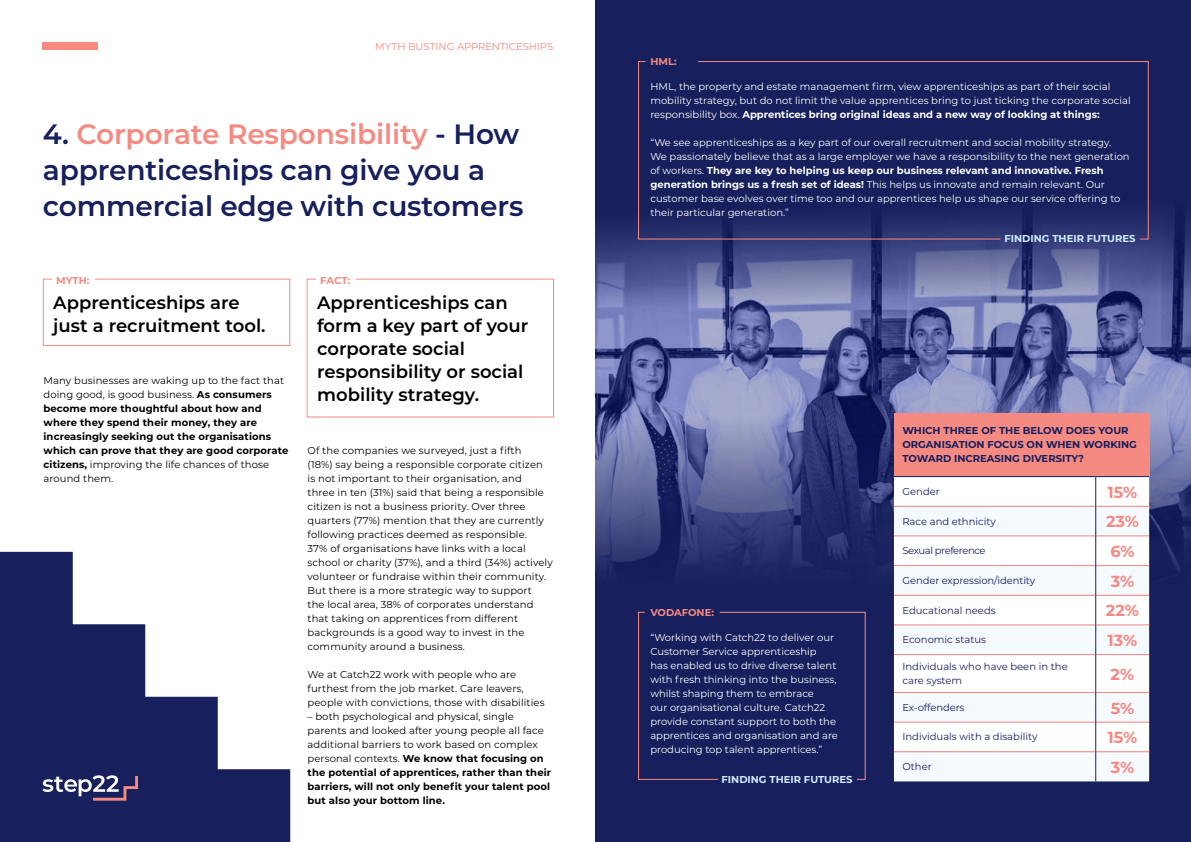
<style>
.page{position:relative;width:1191px;height:842px;background:#fff}
.page>*{position:absolute;margin:0;border:0;box-sizing:border-box;transform-origin:0 0}
.t1{font:600 28px/36px "Montserrat";letter-spacing:-.005em;color:#171f5c}
.t2{font:600 18px/23px "Montserrat";color:#000}
.t3{font:700 16px "Montserrat";color:#f58a82}
.t4{font:10px/14px "Montserrat";color:#fff}
.t5{font:10px/14px "Montserrat";letter-spacing:.01em;color:#000}
.t6{font:700 10px/14px "Montserrat";letter-spacing:.01em;color:#000}
.t7{font:10px/14px "Montserrat";color:#171f5c}
.t8{font:700 10px/14px "Montserrat";color:#171f5c}
.t9{font:700 10px "Montserrat";color:#d1ecff}
.t10{font:10px "Montserrat";color:#f58a82}
.t11{font:700 10px "Montserrat";color:#f58a82}
.t12{font:10px "Montserrat";letter-spacing:-.04em;color:#171f5c}
.s1{color:#f58a82}
.s2{font-weight:400}
.s3{font-weight:700}
</style>
<div class="page">
<svg style="left:0;top:552px;width:290px;height:290px;fill:#171f5c"></svg>
<div style="left:595px;top:0;width:596px;height:842px;background:#171f5c"></div>
<img style="left:595px;top:219px;width:596px;height:423px">
<svg style="left:637px;top:61px;width:60px;height:179px"></svg>
<svg style="left:697px;top:61px;width:452px;height:179px"></svg>
<div style="left:894px;top:413px;width:255px;height:64px;background:#f58a82"></div>
<svg style="left:894px;top:477px;width:255px;height:29px;fill:#fff"></svg>
<svg style="left:894px;top:507px;width:255px;height:274px;fill:#f4faff"></svg>
<hr style="left:894px;top:506px;width:201px;height:1px;background:#f58a82">
<hr style="left:1096px;top:506px;width:53px;height:1px;background:#f58a82">
<hr style="left:894px;top:535px;width:201px;height:1px;background:#f58a82">
<hr style="left:1096px;top:535px;width:53px;height:1px;background:#f58a82">
<hr style="left:894px;top:565px;width:201px;height:1px;background:#f58a82">
<hr style="left:1096px;top:565px;width:53px;height:1px;background:#f58a82">
<hr style="left:894px;top:595px;width:201px;height:1px;background:#f58a82">
<hr style="left:1096px;top:595px;width:53px;height:1px;background:#f58a82">
<hr style="left:894px;top:624px;width:201px;height:1px;background:#f58a82">
<hr style="left:1096px;top:624px;width:53px;height:1px;background:#f58a82">
<hr style="left:894px;top:654px;width:201px;height:1px;background:#f58a82">
<hr style="left:1096px;top:654px;width:53px;height:1px;background:#f58a82">
<hr style="left:894px;top:692px;width:201px;height:1px;background:#f58a82">
<hr style="left:1096px;top:692px;width:53px;height:1px;background:#f58a82">
<hr style="left:894px;top:722px;width:201px;height:1px;background:#f58a82">
<hr style="left:1096px;top:722px;width:53px;height:1px;background:#f58a82">
<hr style="left:894px;top:751px;width:201px;height:1px;background:#f58a82">
<hr style="left:1096px;top:751px;width:53px;height:1px;background:#f58a82">
<hr style="left:894px;top:476px;width:201px;height:1px;background:#171f5c">
<hr style="left:1095px;top:476px;width:54px;height:1px;background:#171f5c">
<svg style="left:1095px;top:477px;width:1px;height:29px"></svg>
<hr style="left:1095px;top:506px;width:1px;height:30px;background:#171f5c">
<hr style="left:1095px;top:536px;width:1px;height:30px;background:#171f5c">
<svg style="left:1095px;top:566px;width:1px;height:29px"></svg>
<hr style="left:1095px;top:595px;width:1px;height:30px;background:#171f5c">
<hr style="left:1095px;top:625px;width:1px;height:30px;background:#171f5c">
<hr style="left:1095px;top:655px;width:1px;height:37px;background:#171f5c">
<hr style="left:1095px;top:692px;width:1px;height:30px;background:#171f5c">
<hr style="left:1095px;top:722px;width:1px;height:30px;background:#171f5c">
<svg style="left:1095px;top:752px;width:1px;height:29px"></svg>
<div style="left:43px;top:279px;width:247px;height:67px;border:1px solid #f58a82"></div>
<div style="left:53px;top:273px;width:42px;height:17px;background:#fff"></div>
<div style="left:307px;top:279px;width:247px;height:138px;border:1px solid #f58a82"></div>
<div style="left:316px;top:273px;width:40px;height:17px;background:#fff"></div>
<div style="left:43px;top:43px;width:55px;height:7px;background:#f58a82"></div>
<svg style="left:43px;top:775px;width:95px;height:26px"></svg>
<svg style="left:637px;top:611px;width:229px;height:169px"></svg>
<div style="left:718px;top:773px;width:138px;height:18px;background:#171f5c"></div>
<p class="t10" style="left:375px;top:40px;width:180px">MYTH BUSTING APPRENTICESHIPS</p>
<h1 class="t1" style="left:43px;top:115px;width:482px">4. <span class="s1">Corporate Responsibility</span> - How apprenticeships can give you a commercial edge with customers</h1>
<p class="t11" style="left:56px;top:273px;width:35px">MYTH:</p>
<h2 class="t2" style="left:53px;top:290px;width:214px">Apprenticeships are just a recruitment tool.</h2>
<p class="t6" style="left:44px;top:373px;width:246px"><span class="s2">Many businesses are waking up to the fact that doing good, is good business.</span> As consumers become more thoughtful about how and where they spend their money, they are increasingly seeking out the organisations which can prove that they are good corporate citizens, <span class="s2">improving the life chances of those around them.</span></p>
<p class="t11" style="left:320px;top:273px;width:32px">FACT:</p>
<h2 class="t2" style="left:317px;top:290px;width:213px">Apprenticeships can form a key part of your corporate social responsibility or social mobility strategy.</h2>
<p class="t5" style="left:307px;top:443px;width:247px">Of the companies we surveyed, just a fifth<br>(18%) say being a responsible corporate citizen is not important to their organisation, and<br>three in ten (31%) said that being a responsible citizen is not a business priority. Over three quarters (77%) mention that they are currently following practices deemed as responsible.<br>37% of organisations have links with a local school or charity (37%), and a third (34%) actively volunteer or fundraise within their community.<br>But there is a more strategic way to support<br>the local area, 38% of corporates understand that taking on apprentices from different backgrounds is a good way to invest in the community around a business.</p>
<p class="t5" style="left:307px;top:667px;width:238px">We at Catch22 work with people who are furthest from the job market. Care leavers, people with convictions, those with disabilities</p>
<p class="t5" style="left:307px;top:709px;width:245px">– both psychological and physical, single parents and looked after young people all face additional barriers to work based on complex personal contexts. <span class="s3">We know that focusing on the potential of apprentices, rather than their barriers, will not only benefit your talent pool but also your bottom line.</span></p>
<p class="t11" style="left:650px;top:54px;width:28px">HML:</p>
<p class="t4" style="left:650px;top:79px;width:482px">HML, the property and estate management firm, view apprenticeships as part of their social mobility strategy, but do not limit the value apprentices bring to just ticking the corporate social responsibility box. <span class="s3">Apprentices bring original ideas and a new way of looking at things:</span></p>
<p class="t4" style="left:650px;top:135px;width:481px">“We see apprenticeships as a key part of our overall recruitment and social mobility strategy.<br>We passionately believe that as a large employer we have a responsibility to the next generation of workers. <span class="s3">They are key to helping us keep our business relevant and innovative. Fresh generation brings us a fresh set of ideas!</span> This helps us innovate and remain relevant. Our customer base evolves over time too and our apprentices help us shape our service offering to their particular generation.”</p>
<p class="t9" style="left:1004px;top:231px;width:132px">FINDING THEIR FUTURES</p>
<p class="t11" style="left:650px;top:605px;width:65px">VODAFONE:</p>
<p class="t4" style="left:650px;top:630px;width:189px">“Working with Catch22 to deliver our Customer Service apprenticeship<br>has enabled us to drive diverse talent with fresh thinking into the business, whilst shaping them to embrace<br>our organisational culture. Catch22 provide constant support to both the apprentices and organisation and are producing top talent apprentices.”</p>
<p class="t9" style="left:721px;top:772px;width:132px">FINDING THEIR FUTURES</p>
<p class="t8" style="left:902px;top:423px;width:236px">WHICH THREE OF THE BELOW DOES YOUR<br>ORGANISATION FOCUS ON WHEN WORKING<br>TOWARD INCREASING DIVERSITY?</p>
<p class="t7" style="left:902px;top:484px;width:39px">Gender</p>
<h3 class="t3" style="left:1107px;top:480px;width:31px">15%</h3>
<p class="t7" style="left:902px;top:514px;width:95px">Race and ethnicity</p>
<h3 class="t3" style="left:1106px;top:510px;width:34px">23%</h3>
<p class="t12" style="left:902px;top:544px;width:85px">Sexual preference</p>
<h3 class="t3" style="left:1110px;top:540px;width:25px">6%</h3>
<p class="t7" style="left:902px;top:573px;width:134px">Gender expression/identity</p>
<h3 class="t3" style="left:1110px;top:569px;width:25px">3%</h3>
<p class="t7" style="left:902px;top:603px;width:95px">Educational needs</p>
<h3 class="t3" style="left:1106px;top:599px;width:35px">22%</h3>
<p class="t7" style="left:902px;top:632px;width:85px">Economic status</p>
<h3 class="t3" style="left:1107px;top:629px;width:31px">13%</h3>
<p class="t7" style="left:902px;top:659px;width:167px">Individuals who have been in the care system</p>
<h3 class="t3" style="left:1110px;top:663px;width:25px">2%</h3>
<p class="t7" style="left:902px;top:700px;width:63px">Ex-offenders</p>
<h3 class="t3" style="left:1110px;top:696px;width:25px">5%</h3>
<p class="t7" style="left:902px;top:729px;width:136px">Individuals with a disability</p>
<h3 class="t3" style="left:1107px;top:726px;width:31px">15%</h3>
<p class="t7" style="left:902px;top:759px;width:31px">Other</p>
<h3 class="t3" style="left:1110px;top:756px;width:25px">3%</h3>
</div>
